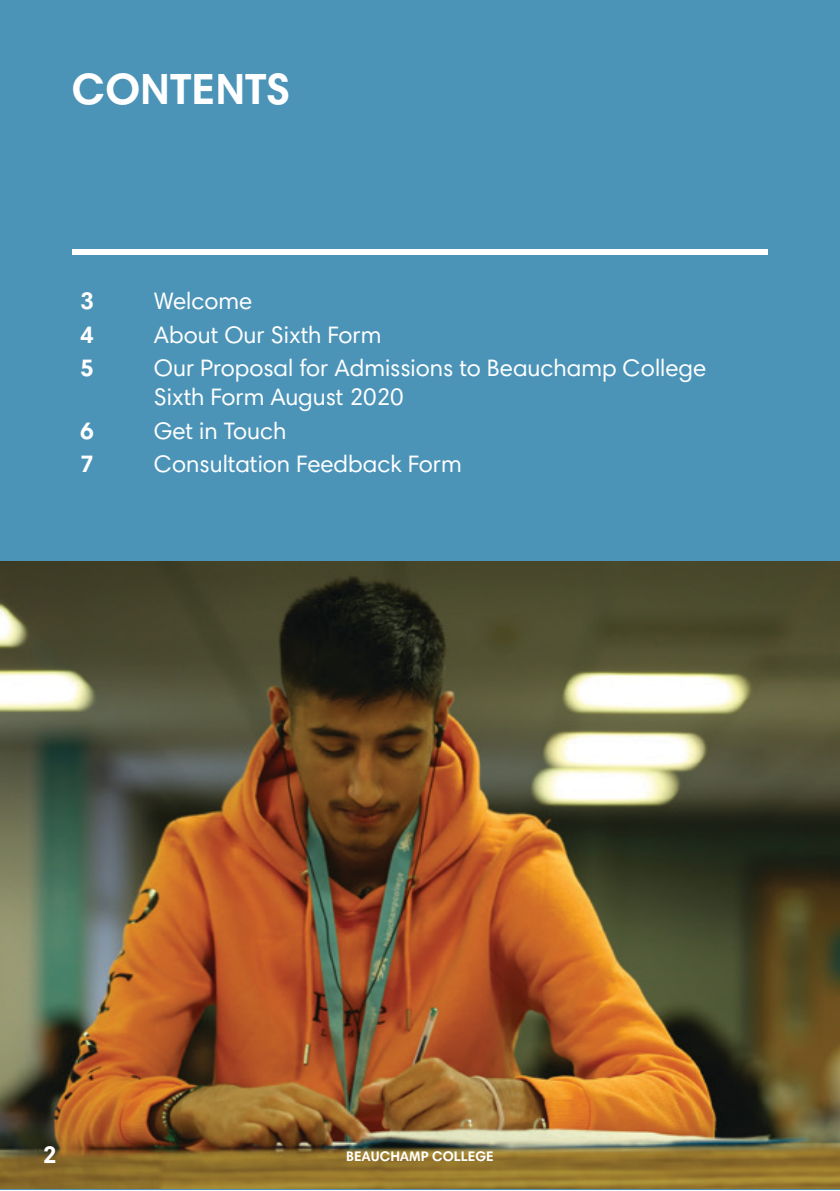
<style>
.page{position:relative;width:840px;height:1191px;background:#fff}
.page>*{position:absolute;margin:0;border:0;box-sizing:border-box;transform-origin:0 0}
.t1{font:700 44px "Harmonia Sans Pro Cyr";color:#fff}
.t2{font:24px/28.8px "Harmonia Sans Pro Cyr";color:#fff}
.t3{font:700 24px "Harmonia Sans Pro Cyr";color:#fff}
.t4{font:700 14px "Harmonia Sans Pro Cyr";color:#fff}
</style>
<div class="page">
<div style="left:0;top:0;width:839px;height:1190px;background:#4b94b8"></div>
<div style="left:72px;top:249px;width:695px;height:6px;background:#fff"></div>
<img style="left:0;top:561px;width:839px;height:627px">
<p class="t1" style="left:72px;top:61px;width:220px">CONTENTS</p>
<p class="t3" style="left:80px;top:285px;width:15px">3</p>
<p class="t2" style="left:154px;top:286px;width:100px">Welcome</p>
<p class="t3" style="left:80px;top:319px;width:15px">4</p>
<p class="t2" style="left:154px;top:320px;width:229px">About Our Sixth Form</p>
<p class="t3" style="left:80px;top:353px;width:15px">5</p>
<p class="t2" style="left:154px;top:353px;width:553px">Our Proposal for Admissions to Beauchamp College<br>Sixth Form August 2020</p>
<p class="t3" style="left:80px;top:415px;width:15px">6</p>
<p class="t2" style="left:154px;top:415px;width:134px">Get in Touch</p>
<p class="t3" style="left:80px;top:448px;width:15px">7</p>
<p class="t2" style="left:154px;top:449px;width:309px">Consultation Feedback Form</p>
<p class="t3" style="left:43px;top:1139px;width:15px">2</p>
<p class="t4" style="left:346px;top:1146px;width:149px">BEAUCHAMP COLLEGE</p>
</div>
